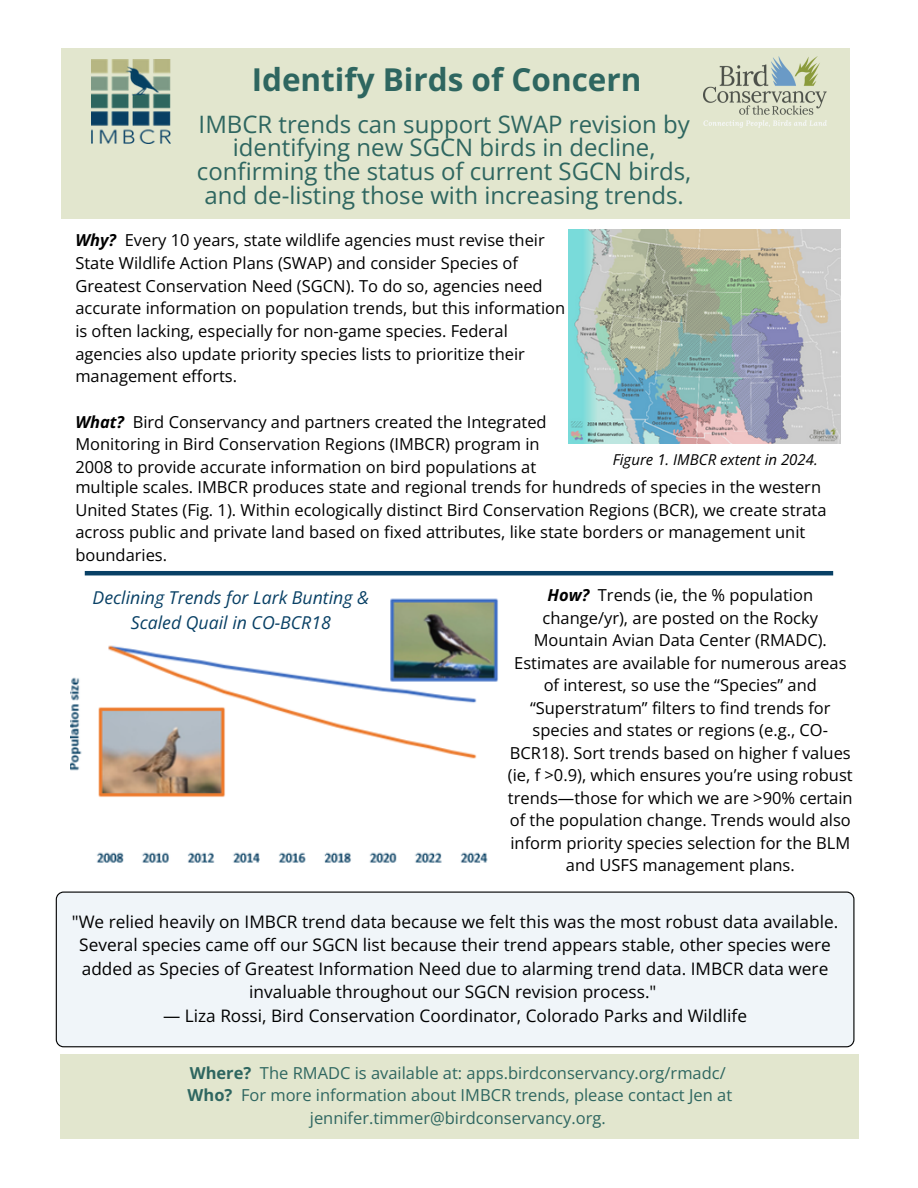
<style>
.page{position:relative;width:918px;height:1188px;background:#fff}
.page>*{position:absolute;margin:0;border:0;box-sizing:border-box;transform-origin:0 0}
.t1{font:700 31.5px "Open Sans";color:#2e6660}
.t2{font:24px/23.7px "Open Sans";color:#2e6660;text-align:center}
.t3{font:italic 17.7px/24.3px "Open Sans";color:#084065;text-align:center}
.t4{font:17.25px/23.7px "Open Sans";color:#000;text-align:center}
.t5{font:16.5px/22.5px "Open Sans";color:#000}
.t6{font:16.5px/22.5px "Open Sans";color:#2e6660;text-align:center}
.t7{font:italic 15px "Open Sans";color:#000}
.s1{font-weight:700;font-style:italic}
.s2{font-weight:700}
</style>
<div class="page">
<div style="left:61px;top:48px;width:788px;height:170px;background:#e2e6ce"></div>
<img style="left:92px;top:59px;width:79px;height:85px">
<img style="left:569px;top:230px;width:271px;height:213px">
<img style="left:70px;top:598px;width:428px;height:265px">
<hr style="left:85px;top:571px;width:748px;height:4px;background:#084065">
<img style="left:704px;top:57px;width:122px;height:70px">
<div style="left:56px;top:892px;width:798px;height:155px;background:#f0f5f9"></div>
<div style="left:61px;top:1054px;width:798px;height:84px;background:#e2e6ce"></div>
<p class="t1" style="left:252px;top:57px;width:391px">Identify Birds of Concern</p>
<h3 class="t2" style="left:197px;top:112px;width:496px">IMBCR trends can support SWAP revision by identifying new SGCN birds in decline, confirming the status of current SGCN birds, and de-listing those with increasing trends.</h3>
<h2 class="t5" style="left:75px;top:229px;width:491px"><span class="s1">Why?</span> Every 10 years, state wildlife agencies must revise their State Wildlife Action Plans (SWAP) and consider Species of Greatest Conservation Need (SGCN). To do so, agencies need accurate information on population trends, but this information is often lacking, especially for non-game species. Federal agencies also update priority species lists to prioritize their management efforts.</h2>
<p class="t5" style="left:75px;top:410px;width:473px"><span class="s1">What?</span> Bird Conservancy and partners created the Integrated<br>Monitoring in Bird Conservation Regions (IMBCR) program in<br>2008 to provide accurate information on bird populations at</p>
<h3 class="t7" style="left:613px;top:449px;width:207px">Figure 1. IMBCR extent in 2024.</h3>
<p class="t5" style="left:75px;top:476px;width:753px">multiple scales. IMBCR produces state and regional trends for hundreds of species in the western United States (Fig. 1). Within ecologically distinct Bird Conservation Regions (BCR), we create strata across public and private land based on fixed attributes, like state borders or management unit boundaries.</p>
<p class="t3" style="left:93px;top:585px;width:278px">Declining Trends for Lark Bunting &amp;<br>Scaled Quail in CO-BCR18</p>
<p class="t5" style="left:508px;top:583px;width:346px;text-align:center"><span class="s1">How?</span> Trends (ie, the % population change/yr), are posted on the Rocky Mountain Avian Data Center (RMADC).<br>Estimates are available for numerous areas of interest, so use the “Species” and “Superstratum” filters to find trends for species and states or regions (e.g., CO-BCR18). Sort trends based on higher f values (ie, f &gt;0.9), which ensures you’re using robust trends—those for which we are &gt;90% certain of the population change. Trends would also inform priority species selection for the BLM and USFS management plans.</p>
<h1 class="t4" style="left:72px;top:909px;width:768px">"We relied heavily on IMBCR trend data because we felt this was the most robust data available.<br>Several species came off our SGCN list because their trend appears stable, other species were added as Species of Greatest Information Need due to alarming trend data. IMBCR data were invaluable throughout our SGCN revision process."</h1>
<h1 class="t4" style="left:163px;top:1003px;width:585px">— Liza Rossi, Bird Conservation Coordinator, Colorado Parks and Wildlife</h1>
<h3 class="t6" style="left:188px;top:1061px;width:546px"><span class="s2">Where?</span> The RMADC is available at: apps.birdconservancy.org/rmadc/<br><span class="s2">Who?</span> For more information about IMBCR trends, please contact Jen at jennifer.timmer@birdconservancy.org.</h3>
</div>
